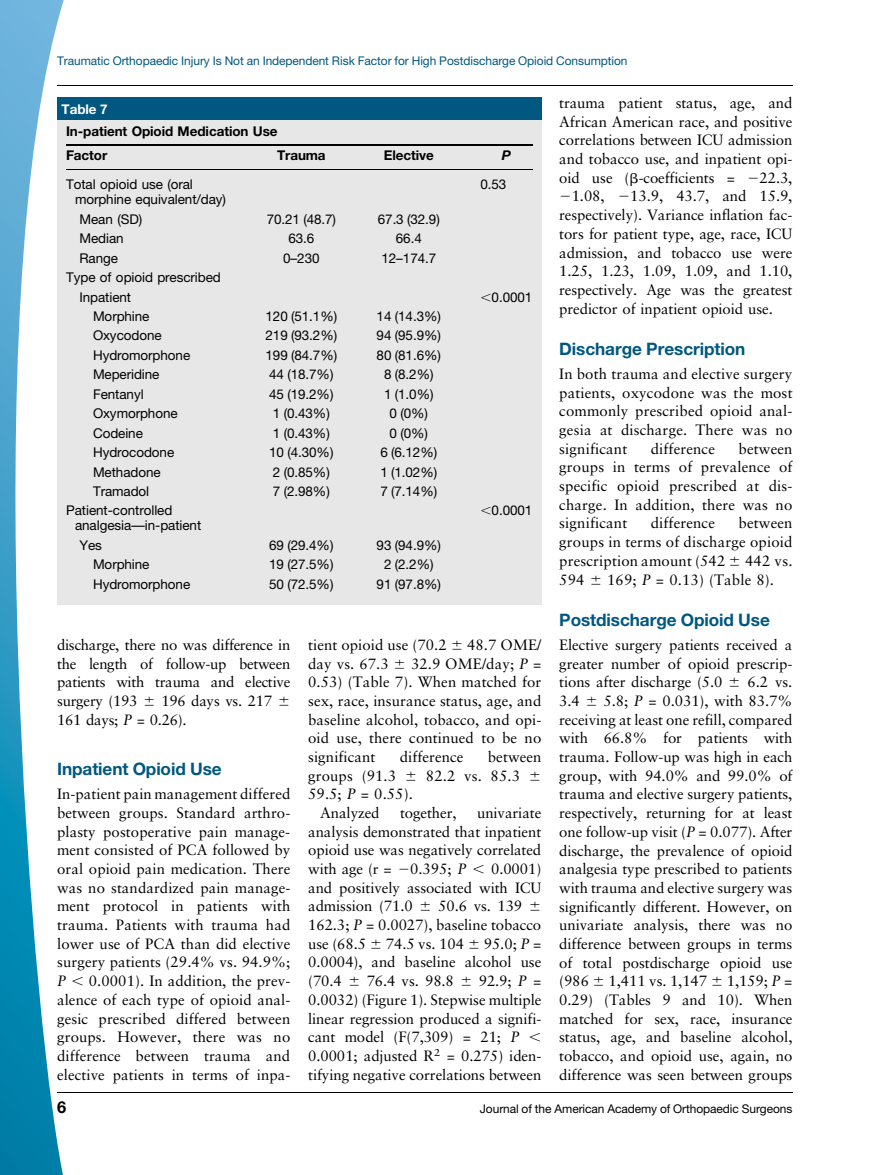
<style>
.page{position:relative;width:891px;height:1175px;background:#fff}
.page>*{position:absolute;margin:0;border:0;box-sizing:border-box;transform-origin:0 0}
.t1{font:17.25px "Adv O Td 1 f 5 cc 91.B";color:#00577f}
.t2{font:16.5px "Adv O Td 1 f 5 cc 91.B";color:#000}
.t3{font:15px/18.8px "Adv O Tece 49054";letter-spacing:.01em;color:#000;text-align:justify}
.t4{font:13.5px/15px "Adv OT7 fe 89 a 09";color:#000}
.t5{font:13.5px/23.9px "Adv O Td 1 f 5 cc 91.B";color:#000}
.t6{font:13.5px "Adv O Td 1 f 5 cc 91.B";color:#fff}
.t7{font:13.5px "Adv O Tfadd 598 a.BI";color:#000}
.t8{font:12px "Adv OT7 fe 89 a 09";color:#00577f}
.t9{font:12px "Adv OT7 fe 89 a 09";color:#000}
.s1{font-style:inherit}
.s2{font-family:"Adv PS586 B"}
.s3{font-family:"Adv OT35458 d 10.I"}
.s4{font-family:"Adv PS7 DA6"}
</style>
<div class="page">
<svg style="left:0;top:0;width:66px;height:1174px"></svg>
<div style="left:57px;top:136px;width:484px;height:469px;background:#e7e7e7"></div>
<hr style="left:66px;top:144px;width:466px;height:1px;background:#000">
<hr style="left:66px;top:169px;width:466px;height:1px;background:#000">
<div style="left:57px;top:98px;width:484px;height:22px;background:#00577f"></div>
<div style="left:57px;top:120px;width:484px;height:16px;background:#e7e7e7"></div>
<hr style="left:57px;top:85px;width:735px;height:1px;background:#000">
<hr style="left:57px;top:1092px;width:735px;height:1px;background:#000">
<p class="t8" style="left:57px;top:57px;width:572px">Traumatic Orthopaedic Injury Is Not an Independent Risk Factor for High Postdischarge Opioid Consumption</p>
<p class="t6" style="left:62px;top:104px;width:47px">Table 7</p>
<p class="t5" style="left:66px;top:121px;width:213px">In-patient Opioid Medication Use<br>Factor</p>
<p class="t5" style="left:277px;top:145px;width:50px">Trauma</p>
<p class="t5" style="left:384px;top:145px;width:51px">Elective</p>
<p class="t7" style="left:502px;top:147px;width:10px">P</p>
<p class="t4" style="left:75px;top:178px;width:152px;text-indent:-9px">Total opioid use (oral morphine equivalent/day)</p>
<p class="t4" style="left:480px;top:178px;width:27px">0.53</p>
<p class="t4" style="left:80px;top:213px;width:64px">Mean (SD)</p>
<p class="t4" style="left:267px;top:213px;width:71px">70.21 (48.7)</p>
<p class="t4" style="left:378px;top:213px;width:63px">67.3 (32.9)</p>
<p class="t4" style="left:80px;top:232px;width:46px">Median</p>
<p class="t4" style="left:288px;top:232px;width:27px">63.6</p>
<p class="t4" style="left:396px;top:232px;width:27px">66.4</p>
<p class="t4" style="left:80px;top:252px;width:40px">Range</p>
<p class="t4" style="left:283px;top:252px;width:38px">0<span class="s1">–</span>230</p>
<p class="t4" style="left:381px;top:252px;width:56px">12<span class="s1">–</span>174.7</p>
<p class="t4" style="left:80px;top:269px;width:143px;line-height:19.4px;text-indent:-13px">Type of opioid prescribed<br>Inpatient</p>
<p class="t4" style="left:480px;top:291px;width:53px"><span class="s2">,</span>0.0001</p>
<p class="t4" style="left:93px;top:310px;width:58px">Morphine</p>
<p class="t4" style="left:265px;top:310px;width:73px">120 (51.1%)</p>
<p class="t4" style="left:377px;top:310px;width:66px">14 (14.3%)</p>
<p class="t4" style="left:93px;top:329px;width:70px">Oxycodone</p>
<p class="t4" style="left:265px;top:329px;width:73px">219 (93.2%)</p>
<p class="t4" style="left:377px;top:329px;width:66px">94 (95.9%)</p>
<p class="t4" style="left:93px;top:349px;width:99px">Hydromorphone</p>
<p class="t4" style="left:265px;top:349px;width:73px">199 (84.7%)</p>
<p class="t4" style="left:377px;top:349px;width:66px">80 (81.6%)</p>
<p class="t4" style="left:93px;top:368px;width:68px">Meperidine</p>
<p class="t4" style="left:269px;top:368px;width:66px">44 (18.7%)</p>
<p class="t4" style="left:384px;top:368px;width:51px">8 (8.2%)</p>
<p class="t4" style="left:93px;top:388px;width:52px">Fentanyl</p>
<p class="t4" style="left:269px;top:388px;width:66px">45 (19.2%)</p>
<p class="t4" style="left:384px;top:388px;width:51px">1 (1.0%)</p>
<p class="t4" style="left:93px;top:407px;width:86px">Oxymorphone</p>
<p class="t4" style="left:273px;top:407px;width:58px">1 (0.43%)</p>
<p class="t4" style="left:390px;top:407px;width:40px">0 (0%)</p>
<p class="t4" style="left:93px;top:427px;width:51px">Codeine</p>
<p class="t4" style="left:273px;top:427px;width:58px">1 (0.43%)</p>
<p class="t4" style="left:390px;top:427px;width:40px">0 (0%)</p>
<p class="t4" style="left:93px;top:446px;width:83px">Hydrocodone</p>
<p class="t4" style="left:269px;top:446px;width:66px">10 (4.30%)</p>
<p class="t4" style="left:380px;top:446px;width:58px">6 (6.12%)</p>
<p class="t4" style="left:93px;top:465px;width:69px">Methadone</p>
<p class="t4" style="left:273px;top:465px;width:58px">2 (0.85%)</p>
<p class="t4" style="left:380px;top:465px;width:58px">1 (1.02%)</p>
<p class="t4" style="left:93px;top:485px;width:58px">Tramadol</p>
<p class="t4" style="left:273px;top:485px;width:58px">7 (2.98%)</p>
<p class="t4" style="left:380px;top:485px;width:58px">7 (7.14%)</p>
<p class="t4" style="left:75px;top:504px;width:128px;text-indent:-9px">Patient-controlled analgesia<span class="s1">—</span>in-patient</p>
<p class="t4" style="left:480px;top:504px;width:53px"><span class="s2">,</span>0.0001</p>
<p class="t4" style="left:80px;top:539px;width:24px">Yes</p>
<p class="t4" style="left:269px;top:539px;width:66px">69 (29.4%)</p>
<p class="t4" style="left:377px;top:539px;width:66px">93 (94.9%)</p>
<p class="t4" style="left:93px;top:558px;width:58px">Morphine</p>
<p class="t4" style="left:269px;top:558px;width:66px">19 (27.5%)</p>
<p class="t4" style="left:384px;top:558px;width:51px">2 (2.2%)</p>
<p class="t4" style="left:93px;top:577px;width:99px">Hydromorphone</p>
<p class="t4" style="left:269px;top:577px;width:66px">50 (72.5%)</p>
<p class="t4" style="left:377px;top:577px;width:66px">91 (97.8%)</p>
<p class="t3" style="left:57px;top:636px;width:235px">discharge, there no was difference in the length of follow-up between patients with trauma and elective surgery (193 <span class="s2">6</span> 196 days vs. 217 <span class="s2">6<br></span>161 days; <span class="s3">P</span> = 0.26).</p>
<p class="t1" style="left:57px;top:763px;width:166px">Inpatient Opioid Use</p>
<p class="t3" style="left:57px;top:786px;width:235px">In-patient pain management differed between groups. Standard arthro&shy;plasty postoperative pain manage&shy;ment consisted of PCA followed by oral opioid pain medication. There was no standardized pain manage&shy;ment protocol in patients with trauma. Patients with trauma had lower use of PCA than did elective surgery patients (29.4% vs. 94.9%; <span class="s3">P</span> <span class="s2">,</span> 0.0001). In addition, the prev&shy;alence of each type of opioid anal&shy;gesic prescribed differed between groups. However, there was no difference between trauma and elective patients in terms of inpa-</p>
<p class="t3" style="left:308px;top:636px;width:235px">tient opioid use (70.2 <span class="s2">6</span> 48.7 OME/ day vs. 67.3 <span class="s2">6</span> 32.9 OME/day; <span class="s3">P</span> = 0.53) (Table 7). When matched for sex, race, insurance status, age, and baseline alcohol, tobacco, and opi&shy;oid use, there continued to be no significant</p>
<p class="t3" style="left:400px;top:748px;width:65px">difference</p>
<p class="t3" style="left:488px;top:748px;width:55px">between</p>
<p class="t3" style="left:308px;top:767px;width:235px">groups (91.3 <span class="s2">6</span> 82.2 vs. 85.3 <span class="s2">6</span></p>
<p class="t3" style="left:308px;top:786px;width:106px">59.5; <span class="s3">P</span> = 0.55).</p>
<p class="t3" style="left:320px;top:804px;width:61px">Analyzed</p>
<p class="t3" style="left:400px;top:804px;width:58px">together,</p>
<p class="t3" style="left:308px;top:804px;width:235px;text-indent:169px">univariate analysis demonstrated that inpatient opioid use was negatively correlated with age (r = <span class="s2">2</span>0.395; <span class="s3">P</span> <span class="s2">,</span> 0.0001) and positively associated with ICU admission (71.0 <span class="s2">6</span> 50.6 vs. 139 <span class="s2">6<br></span>162.3; <span class="s3">P</span> = 0.0027), baseline tobacco use (68.5 <span class="s2">6</span> 74.5 vs. 104 <span class="s2">6</span> 95.0; <span class="s3">P</span> = 0.0004), and baseline alcohol use (70.4 <span class="s2">6</span> 76.4 vs. 98.8 <span class="s2">6</span> 92.9; <span class="s3">P</span> = 0.0032) (Figure 1). Stepwise multiple linear regression produced a signifi&shy;cant model (F(7,309) = 21; <span class="s3">P</span> <span class="s2">, </span>0.0001; adjusted R<sup>2</sup> = 0.275) iden&shy;tifying negative correlations between</p>
<p class="t3" style="left:559px;top:95px;width:235px">trauma patient status, age, and African American race, and positive correlations between ICU admission and tobacco use, and inpatient opi&shy;oid use (<span class="s4">b</span>-coefficients = <span class="s2">2</span>22.3, <span class="s2">2</span>1.08, <span class="s2">2</span>13.9, 43.7, and 15.9, respectively). Variance inflation fac&shy;tors for patient type, age, race, ICU admission, and tobacco use were 1.25, 1.23, 1.09, 1.09, and 1.10, respectively. Age was the greatest predictor of inpatient opioid use.</p>
<p class="t1" style="left:559px;top:343px;width:187px">Discharge Prescription</p>
<p class="t3" style="left:559px;top:366px;width:235px">In both trauma and elective surgery patients, oxycodone was the most commonly prescribed opioid anal&shy;gesia at discharge. There was no significant</p>
<p class="t3" style="left:559px;top:440px;width:235px;text-indent:179px">between groups in terms of prevalence of specific opioid prescribed at dis&shy;charge. In addition, there was no significant</p>
<p class="t3" style="left:651px;top:440px;width:66px">difference</p>
<p class="t3" style="left:559px;top:515px;width:235px;text-indent:179px">between groups in terms of discharge opioid prescription amount (542 <span class="s2">6</span> 442 vs.<br>594 <span class="s2">6</span> 169; <span class="s3">P</span> = 0.13) (Table 8).</p>
<p class="t1" style="left:559px;top:613px;width:212px">Postdischarge Opioid Use</p>
<p class="t3" style="left:559px;top:636px;width:235px">Elective surgery patients received a greater number of opioid prescrip&shy;tions after discharge (5.0 <span class="s2">6</span> 6.2 vs.<br>3.4 <span class="s2">6</span> 5.8; <span class="s3">P</span> = 0.031), with 83.7% receiving at least one refill, compared with 66.8% for patients with trauma. Follow-up was high in each group, with 94.0% and 99.0% of trauma and elective surgery patients, respectively, returning for at least one follow-up visit (<span class="s3">P</span> = 0.077). After discharge, the prevalence of opioid analgesia type prescribed to patients with trauma and elective surgery was significantly different. However, on univariate analysis, there was no difference between groups in terms of total postdischarge opioid use (986 <span class="s2">6</span> 1,411 vs. 1,147 <span class="s2">6</span> 1,159; <span class="s3">P</span> = 0.29) (Tables 9 and 10). When matched for sex, race, insurance status, age, and baseline alcohol, tobacco, and opioid use, again, no difference was seen between groups</p>
<p class="t3" style="left:651px;top:515px;width:66px">difference</p>
<p class="t2" style="left:57px;top:1101px;width:11px">6</p>
<p class="t9" style="left:480px;top:1104px;width:314px">Journal of the American Academy of Orthopaedic Surgeons</p>
</div>
